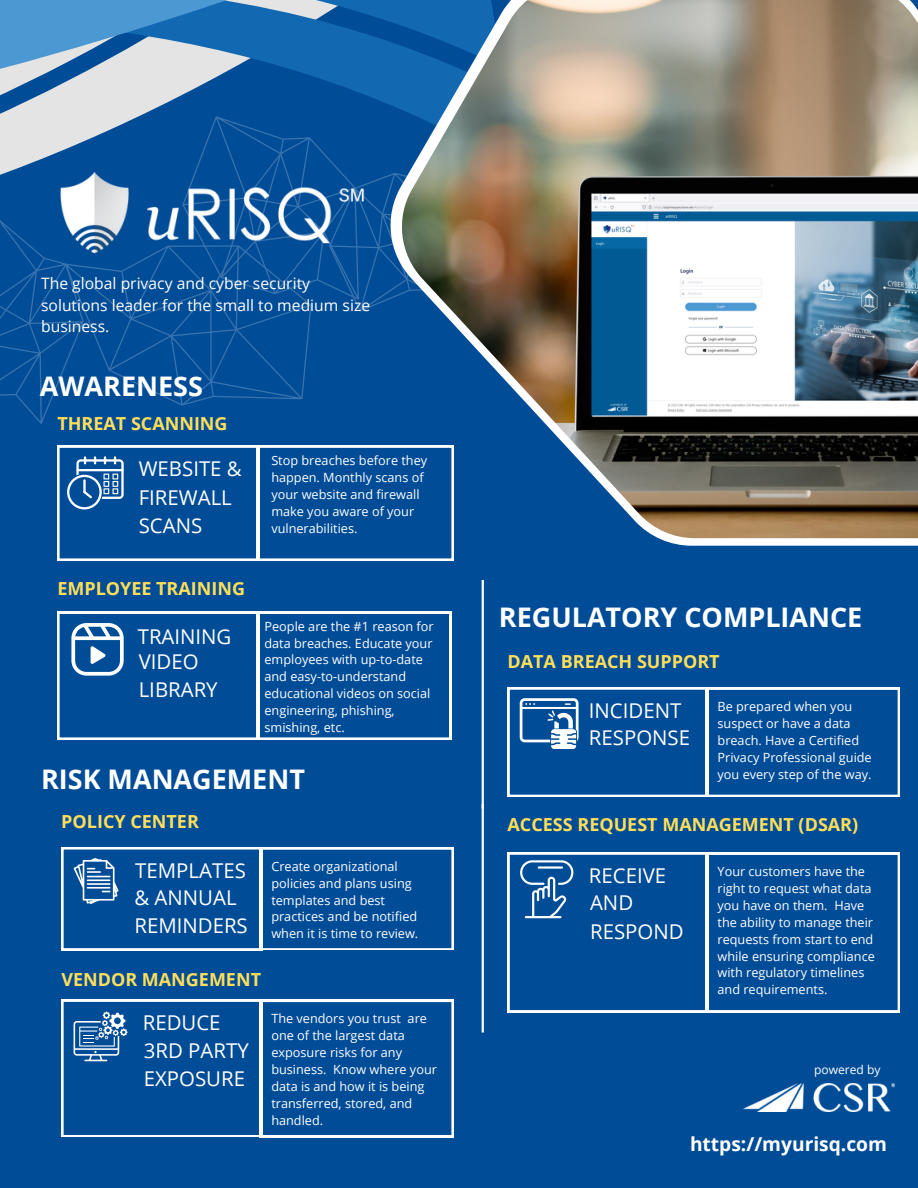
<style>
.page{position:relative;width:918px;height:1188px;background:#004c97}
.page>*{position:absolute;margin:0;border:0;box-sizing:border-box;transform-origin:0 0}
.t1{font:700 27px "Open Sans";color:#fff}
.t2{font:20.4px/28.2px "Open Sans";color:#fff}
.t3{font:700 19.2px "Open Sans";color:#fff}
.t4{font:700 18px "Open Sans";color:#ffde59}
.t5{font:15.75px/21.3px "Open Sans";color:#fff}
.t6{font:12.75px/17px "Open Sans";color:#fff}
.t7{font:12px "Open Sans";color:#fff}
</style>
<div class="page">
<svg style="left:0;top:0;width:391px;height:148px"></svg>
<img style="left:402px;top:0;width:516px;height:538px">
<hr style="left:482px;top:580px;width:2px;height:229px;background:#fff">
<svg style="left:0;top:148px;width:499px;height:412px"></svg>
<img style="left:41px;top:160px;width:340px;height:108px">
<svg style="left:57px;top:612px;width:394px;height:128px"></svg>
<svg style="left:61px;top:847px;width:393px;height:103px"></svg>
<svg style="left:61px;top:1000px;width:393px;height:137px"></svg>
<svg style="left:508px;top:687px;width:392px;height:110px"></svg>
<svg style="left:508px;top:853px;width:392px;height:159px"></svg>
<hr style="left:482px;top:804px;width:2px;height:229px;background:#fff">
<img style="left:744px;top:1083px;width:150px;height:28px">
<p class="t5" style="left:41px;top:273px;width:331px">The global privacy and cyber security solutions leader for the small to medium size business.</p>
<p class="t1" style="left:40px;top:367px;width:164px">AWARENESS</p>
<p class="t4" style="left:57px;top:411px;width:172px">THREAT SCANNING</p>
<p class="t2" style="left:139px;top:454px;width:105px">WEBSITE &amp;</p>
<p class="t2" style="left:139px;top:482px;width:95px">FIREWALL<br>SCANS</p>
<p class="t4" style="left:57px;top:576px;width:189px">EMPLOYEE TRAINING</p>
<p class="t2" style="left:138px;top:622px;width:95px">TRAINING</p>
<p class="t2" style="left:139px;top:647px;width:61px">VIDEO</p>
<p class="t2" style="left:139px;top:675px;width:81px">LIBRARY</p>
<p class="t6" style="left:271px;top:452px;width:157px">Stop breaches before they happen. Monthly scans of your website and firewall make you aware of your vulnerabilities.</p>
<p class="t6" style="left:264px;top:617px;width:171px">People are the #1 reason for data breaches. Educate your employees with up-to-date and easy-to-understand educational videos on social engineering, phishing, smishing, etc.</p>
<p class="t1" style="left:41px;top:760px;width:265px">RISK MANAGEMENT</p>
<p class="t4" style="left:61px;top:809px;width:139px">POLICY CENTER</p>
<p class="t2" style="left:135px;top:856px;width:112px">TEMPLATES</p>
<p class="t2" style="left:134px;top:883px;width:115px">&amp; ANNUAL<br>REMINDERS</p>
<p class="t6" style="left:271px;top:857px;width:148px">Create organizational policies and plans using templates and best practices and be notified when it is time to review.</p>
<p class="t4" style="left:61px;top:967px;width:201px">VENDOR MANGEMENT</p>
<p class="t2" style="left:143px;top:1008px;width:79px">REDUCE</p>
<p class="t2" style="left:144px;top:1036px;width:106px">3RD PARTY</p>
<p class="t2" style="left:144px;top:1064px;width:103px">EXPOSURE</p>
<p class="t6" style="left:271px;top:1010px;width:167px">The vendors you trust are one of the largest data exposure risks for any business. Know where your data is and how it is being transferred, stored, and handled.</p>
<p class="t1" style="left:499px;top:598px;width:365px">REGULATORY COMPLIANCE</p>
<p class="t4" style="left:508px;top:649px;width:214px">DATA BREACH SUPPORT</p>
<p class="t2" style="left:589px;top:696px;width:94px">INCIDENT</p>
<p class="t2" style="left:589px;top:723px;width:103px">RESPONSE</p>
<p class="t6" style="left:718px;top:697px;width:156px">Be prepared when you suspect or have a data breach. Have a Certified<br>Privacy Professional guide you every step of the way.</p>
<p class="t4" style="left:508px;top:812px;width:352px">ACCESS REQUEST MANAGEMENT (DSAR)</p>
<p class="t2" style="left:589px;top:861px;width:79px">RECEIVE</p>
<p class="t2" style="left:590px;top:888px;width:95px">AND<br>RESPOND</p>
<p class="t6" style="left:718px;top:862px;width:159px">Your customers have the right to request what data you have on them. Have the ability to manage their requests from start to end while ensuring compliance with regulatory timelines and requirements.</p>
<p class="t7" style="left:814px;top:1061px;width:68px">powered by</p>
<p class="t3" style="left:690px;top:1131px;width:199px">https://myurisq.com</p>
</div>
